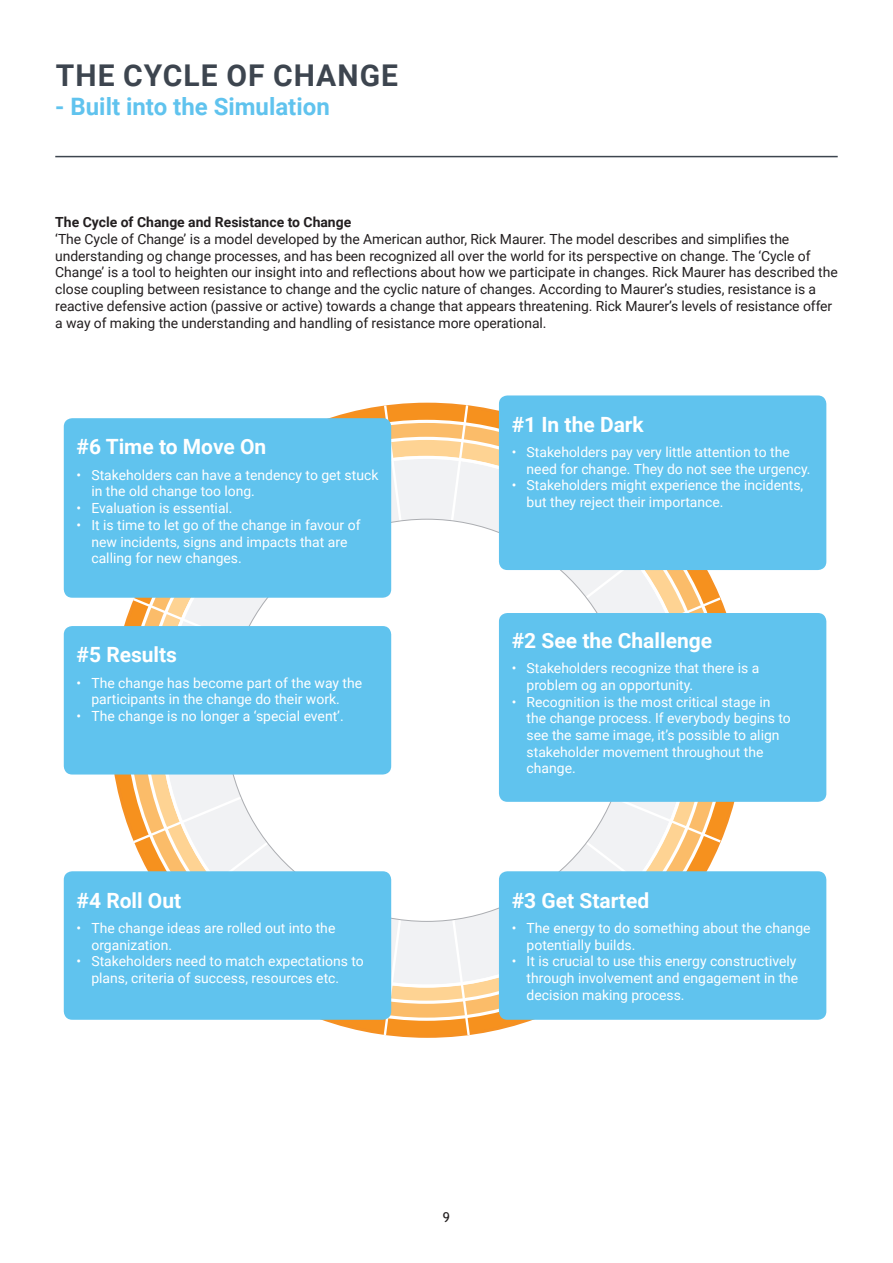
<style>
.page{position:relative;width:893px;height:1263px;background:#fff}
.page>*{position:absolute;margin:0;border:0;box-sizing:border-box;transform-origin:0 0}
.side_overskrift{font:700 30px "Roboto";letter-spacing:.035em;color:#3d454f}
.under_overskrift{font:700 24px "Roboto";color:#60c3ee}
.Boks_overskrift{font:700 21px "Roboto";color:#fff}
.t1{font:13.95px/16.8px "Roboto";color:#fff}
.Brødtekst{font:13.95px/16.8px "Roboto";letter-spacing:-.005em;color:#231f20}
.Mell_rubrik{font:700 13.95px "Roboto";color:#231f20}
.t2{font:13.5px "Trebuchet MS";color:#231f20}
</style>
<div class="page">
<hr style="left:55px;top:156px;width:783px;height:1px;background:#3d454f">
<svg style="left:382px;top:403px;width:89px;height:635px"></svg>
<svg style="left:389px;top:424px;width:112px;height:593px"></svg>
<svg style="left:172px;top:570px;width:510px;height:301px"></svg>
<svg style="left:131px;top:595px;width:592px;height:250px"></svg>
<svg style="left:231px;top:465px;width:392px;height:511px"></svg>
<div style="left:226px;top:519px;width:402px;height:402px;background:#fff;border-radius:50%"></div>
<div style="left:499px;top:395px;width:327px;height:175px;background:#60c3ee;border-radius:9px"></div>
<div style="left:499px;top:613px;width:327px;height:189px;background:#60c3ee;border-radius:9px"></div>
<div style="left:499px;top:871px;width:327px;height:149px;background:#60c3ee;border-radius:9px"></div>
<div style="left:64px;top:871px;width:327px;height:149px;background:#60c3ee;border-radius:9px"></div>
<div style="left:64px;top:626px;width:327px;height:148px;background:#60c3ee;border-radius:9px"></div>
<div style="left:64px;top:418px;width:327px;height:180px;background:#60c3ee;border-radius:9px"></div>
<p class="side_overskrift" style="left:56px;top:55px;width:344px">THE CYCLE OF CHANGE</p>
<p class="under_overskrift" style="left:55px;top:90px;width:276px">- Built into the Simulation</p>
<p class="Mell_rubrik" style="left:55px;top:212px;width:298px">The Cycle of Change and Resistance to Change</p>
<p class="Brødtekst" style="left:55px;top:230px;width:784px">‘The Cycle of Change’ is a model developed by the American author, Rick Maurer. The model describes and simplifies the understanding og change processes, and has been recognized all over the world for its perspective on change. The ‘Cycle of Change’ is a tool to heighten our insight into and reflections about how we participate in changes. Rick Maurer has described the close coupling between resistance to change and the cyclic nature of changes. According to Maurer’s studies, resistance is a reactive defensive action (passive or active) towards a change that appears threatening. Rick Maurer’s levels of resistance offer a way of making the understanding and handling of resistance more operational.</p>
<p class="Boks_overskrift" style="left:77px;top:432px;width:191px">#6 Time to Move On</p>
<p class="t1" style="left:91px;top:466px;width:289px;text-indent:-15px">• Stakeholders can have a tendency to get stuck in the old change too long.</p>
<p class="t1" style="left:77px;top:499px;width:158px">• Evaluation is essential.</p>
<p class="t1" style="left:91px;top:516px;width:271px;text-indent:-15px">• It is time to let go of the change in favour of new incidents, signs and impacts that are calling for new changes.</p>
<p class="Boks_overskrift" style="left:77px;top:640px;width:102px">#5 Results</p>
<p class="t1" style="left:77px;top:674px;width:287px;text-align:center">• The change has become part of the way the participants in the change do their work.</p>
<p class="t1" style="left:77px;top:707px;width:269px">• The change is no longer a ‘special event’.</p>
<p class="Boks_overskrift" style="left:77px;top:885px;width:106px">#4 Roll Out</p>
<p class="t1" style="left:91px;top:919px;width:245px;text-indent:-15px">• The change ideas are rolled out into the organization.</p>
<p class="t1" style="left:91px;top:952px;width:274px;text-indent:-15px">• Stakeholders need to match expectations to plans, criteria of success, resources etc.</p>
<p class="Boks_overskrift" style="left:512px;top:410px;width:134px">#1 In the Dark</p>
<p class="t1" style="left:527px;top:443px;width:285px;text-indent:-15px">• Stakeholders pay very little attention to the need for change. They do not see the urgency.</p>
<p class="t1" style="left:527px;top:477px;width:278px;text-indent:-15px">• Stakeholders might experience the incidents, but they reject their importance.</p>
<p class="Boks_overskrift" style="left:512px;top:626px;width:202px">#2 See the Challenge</p>
<p class="t1" style="left:527px;top:659px;width:234px;text-indent:-15px">• Stakeholders recognize that there is a problem og an opportunity.</p>
<p class="t1" style="left:527px;top:693px;width:266px;text-indent:-15px">• Recognition is the most critical stage in the change process. If everybody begins to see the same image, it’s possible to align stakeholder movement throughout the change.</p>
<p class="Boks_overskrift" style="left:512px;top:885px;width:139px">#3 Get Started</p>
<p class="t1" style="left:527px;top:919px;width:285px;text-indent:-15px">• The energy to do something about the change potentially builds.</p>
<p class="t1" style="left:527px;top:952px;width:273px;text-indent:-15px">• It is crucial to use this energy constructively through involvement and engagement in the decision making process.</p>
<p class="t2" style="left:443px;top:1208px;width:9px">9</p>
</div>
